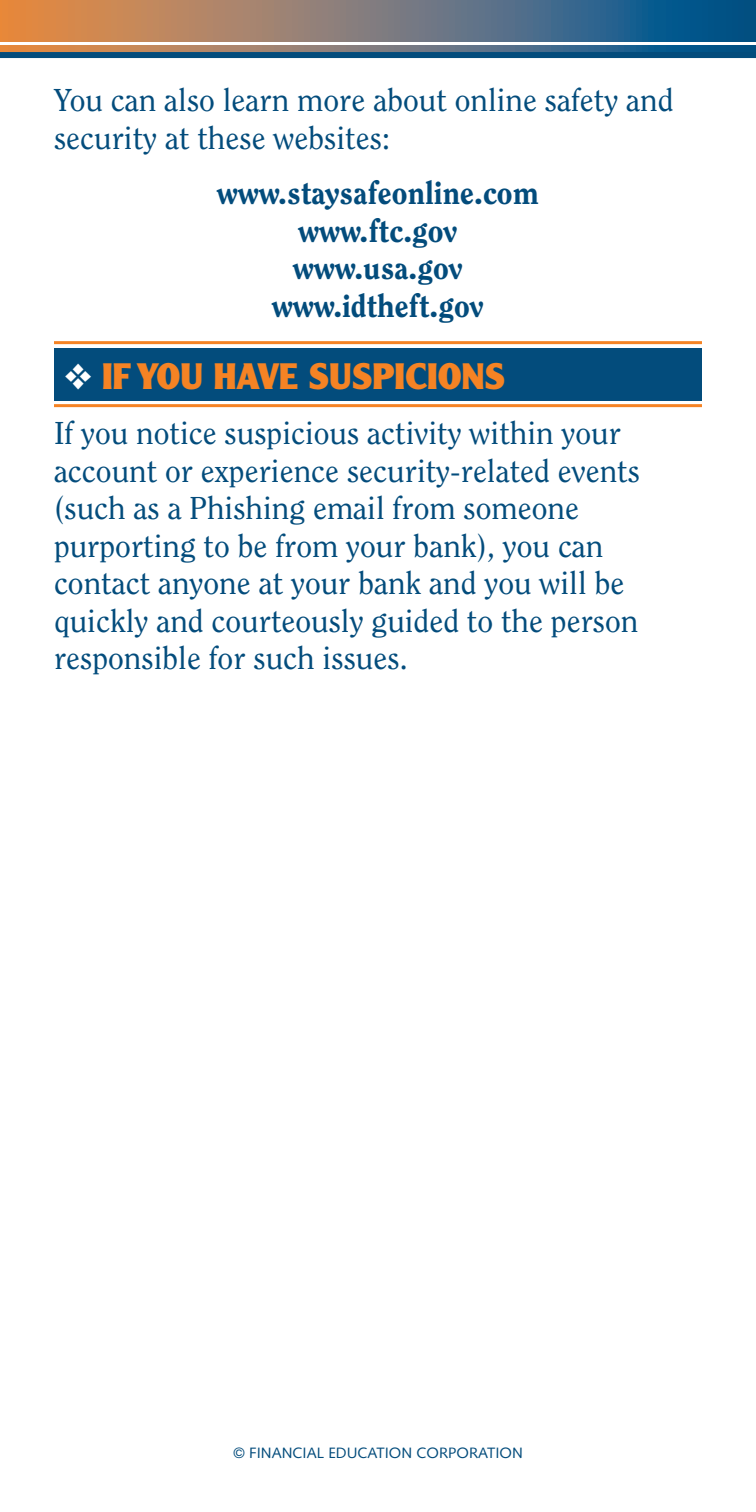
<style>
.page{position:relative;width:756px;height:1512px;background:#fff}
.page>*{position:absolute;margin:0;border:0;box-sizing:border-box;transform-origin:0 0}
.t1{font:900 36px "Clearface Gothic LH";color:#f58324}
.t2{font:31.5px/37.5px "Clearface";color:#034c7c}
.t3{font:800 31.5px/37.5px "Clearface";color:#034c7c;text-align:center}
.t4{font:15px "Syntax";color:#034c7c}
.s1{color:#fff}
</style>
<div class="page">
<div style="left:54px;top:348px;width:648px;height:53px;background:#034c7c"></div>
<hr style="left:54px;top:341px;width:648px;height:3px;background:#f58324">
<hr style="left:54px;top:404px;width:648px;height:3px;background:#f58324">
<svg style="left:0;top:0;width:756px;height:52px"></svg>
<hr style="left:0;top:42px;width:756px;height:3px;background:#fff">
<div style="left:0;top:52px;width:756px;height:6px;background:#034c7c"></div>
<p class="t2" style="left:54px;top:84px;width:621px">You can also learn more about online safety and security at these websites:</p>
<p class="t3" style="left:217px;top:177px;width:323px">www.staysafeonline.com www.ftc.gov www.usa.gov www.idtheft.gov</p>
<p class="t1" style="left:64px;top:363px;width:443px"><span class="s1">❖</span> IF YOU HAVE SUSPICIONS</p>
<p class="t2" style="left:54px;top:417px;width:588px">If you notice suspicious activity within your account or experience security-related events (such as a Phishing email from someone purporting to be from your bank), you can contact anyone at your bank and you will be quickly and courteously guided to the person responsible for such issues.</p>
<p class="t4" style="left:233px;top:1447px;width:291px">© FINANCIAL EDUCATION CORPORATION</p>
</div>
